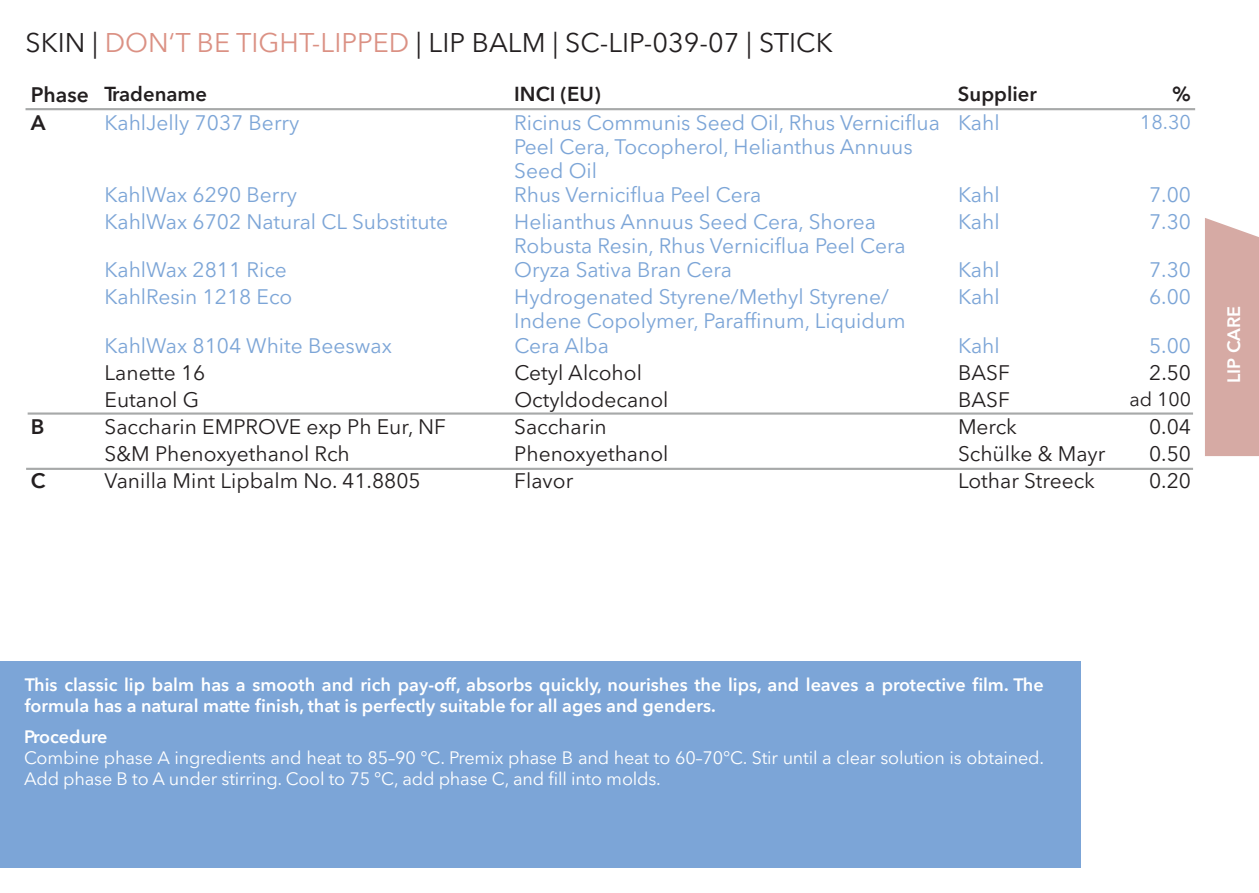
<style>
.page{position:relative;width:1259px;height:893px;background:#fff}
.page>*{position:absolute;margin:0;border:0;box-sizing:border-box;transform-origin:0 0}
.t1{font:27px "Avenir Next LT Pro";color:#231f20}
.t2{font:21px/24px "Avenir Next LT Pro";color:#7ca5d7}
.t3{font:21px "Avenir Next LT Pro";color:#231f20}
.t4{font:600 21px "Avenir Next LT Pro";color:#231f20}
.t5{font:600 20.1px "Avenir Next LT Pro";color:#231f20}
.t6{font:19.8px "Avenir Next LT Pro";color:#7ca5d7}
.t7{font:19.5px "Avenir Next LT Pro";color:#231f20}
.t8{font:600 18px/21px "Avenir Next LT Pro";color:#fff}
.t9{font:18px/21px "Avenir Next LT Pro";letter-spacing:-.01em;color:#fff}
.s1{color:#db9184}
.s2{font-size:21px}
</style>
<div class="page">
<hr style="left:26px;top:108px;width:1169px;height:2px;background:#a7a9a9">
<div style="left:1205px;top:218px;width:54px;height:238px;background:#d6aaa4"></div>
<div style="left:0;top:661px;width:1080px;height:206px;background:#7ca5d7"></div>
<hr style="left:26px;top:468px;width:1167px;height:2px;background:#a7a9a9">
<hr style="left:28px;top:412px;width:1165px;height:3px;background:#a7a9a9">
<p class="t1" style="left:26px;top:27px;width:808px">SKIN | <span class="s1">DON‘T BE TIGHT-LIPPED</span> | LIP BALM | SC-LIP-039-07 | STICK</p>
<p class="t5" style="left:31px;top:82px;width:178px"><span class="s2">Phase</span> Tradename</p>
<p class="t5" style="left:514px;top:82px;width:88px">INCI (EU)</p>
<p class="t5" style="left:958px;top:82px;width:80px">Supplier</p>
<p class="t5" style="left:1172px;top:82px;width:20px">%</p>
<p class="t4" style="left:31px;top:110px;width:16px">A</p>
<p class="t2" style="left:104px;top:111px;width:196px">KahlJelly 7037 Berry</p>
<p class="t2" style="left:514px;top:111px;width:427px">Ricinus Communis Seed Oil, Rhus Verniciflua<br>Peel Cera, Tocopherol, Helianthus Annuus<br>Seed Oil</p>
<p class="t2" style="left:958px;top:111px;width:43px">Kahl</p>
<p class="t6" style="left:1140px;top:110px;width:53px">18.30</p>
<p class="t2" style="left:104px;top:183px;width:194px">KahlWax 6290 Berry</p>
<p class="t2" style="left:514px;top:183px;width:248px">Rhus Verniciflua Peel Cera</p>
<p class="t2" style="left:958px;top:183px;width:43px">Kahl</p>
<p class="t2" style="left:1149px;top:183px;width:43px">7.00</p>
<p class="t2" style="left:104px;top:210px;width:345px">KahlWax 6702 Natural CL Substitute</p>
<p class="t2" style="left:514px;top:210px;width:393px">Helianthus Annuus Seed Cera, Shorea<br>Robusta Resin, Rhus Verniciflua Peel Cera</p>
<p class="t2" style="left:958px;top:210px;width:43px">Kahl</p>
<p class="t2" style="left:1149px;top:210px;width:44px">7.30</p>
<p class="t2" style="left:105px;top:258px;width:184px">KahlWax 2811 Rice</p>
<p class="t2" style="left:514px;top:258px;width:219px">Oryza Sativa Bran Cera</p>
<p class="t2" style="left:958px;top:258px;width:43px">Kahl</p>
<p class="t2" style="left:1149px;top:258px;width:43px">7.30</p>
<p class="t2" style="left:105px;top:285px;width:189px">KahlResin 1218 Eco</p>
<p class="t2" style="left:514px;top:285px;width:393px">Hydrogenated Styrene/Methyl Styrene/<br>Indene Copolymer, Paraffinum, Liquidum</p>
<p class="t2" style="left:958px;top:285px;width:43px">Kahl</p>
<p class="t2" style="left:1149px;top:285px;width:43px">6.00</p>
<p class="t2" style="left:105px;top:333px;width:289px">KahlWax 8104 White Beeswax</p>
<p class="t2" style="left:514px;top:333px;width:96px">Cera Alba</p>
<p class="t2" style="left:958px;top:333px;width:43px">Kahl</p>
<p class="t2" style="left:1149px;top:333px;width:43px">5.00</p>
<p class="t3" style="left:105px;top:360px;width:102px">Lanette 16</p>
<p class="t3" style="left:514px;top:360px;width:129px">Cetyl Alcohol</p>
<p class="t3" style="left:958px;top:360px;width:53px">BASF</p>
<p class="t3" style="left:1149px;top:360px;width:43px">2.50</p>
<p class="t3" style="left:105px;top:387px;width:96px">Eutanol G</p>
<p class="t3" style="left:514px;top:387px;width:156px">Octyldodecanol</p>
<p class="t3" style="left:958px;top:387px;width:53px">BASF</p>
<p class="t7" style="left:1129px;top:387px;width:63px">ad 100</p>
<p class="t4" style="left:31px;top:414px;width:15px">B</p>
<p class="t3" style="left:104px;top:414px;width:343px">Saccharin EMPROVE exp Ph Eur, NF</p>
<p class="t3" style="left:514px;top:414px;width:94px">Saccharin</p>
<p class="t3" style="left:958px;top:414px;width:61px">Merck</p>
<p class="t3" style="left:1149px;top:414px;width:43px">0.04</p>
<p class="t3" style="left:105px;top:441px;width:247px">S&amp;M Phenoxyethanol Rch</p>
<p class="t3" style="left:514px;top:441px;width:156px">Phenoxyethanol</p>
<p class="t3" style="left:958px;top:441px;width:149px">Schülke &amp; Mayr</p>
<p class="t3" style="left:1149px;top:441px;width:43px">0.50</p>
<p class="t4" style="left:31px;top:468px;width:16px">C</p>
<p class="t3" style="left:105px;top:468px;width:318px">Vanilla Mint Lipbalm No. 41.8805</p>
<p class="t3" style="left:514px;top:468px;width:60px">Flavor</p>
<p class="t3" style="left:958px;top:468px;width:138px">Lothar Streeck</p>
<p class="t3" style="left:1149px;top:468px;width:43px">0.20</p>
<p class="t8" style="left:1223px;top:383px;width:78px;rotate:-90deg">LIP CARE</p>
<p class="t8" style="left:25px;top:675px;width:1020px">This classic lip balm has a smooth and rich pay-off, absorbs quickly, nourishes the lips, and leaves a protective film. The formula has a natural matte finish, that is perfectly suitable for all ages and genders.</p>
<p class="t8" style="left:24px;top:726px;width:85px">Procedure</p>
<p class="t9" style="left:24px;top:747px;width:1021px">Combine phase A ingredients and heat to 85–90 °C. Premix phase B and heat to 60–70°C. Stir until a clear solution is obtained.<br>Add phase B to A under stirring. Cool to 75 °C, add phase C, and fill into molds.</p>
</div>
